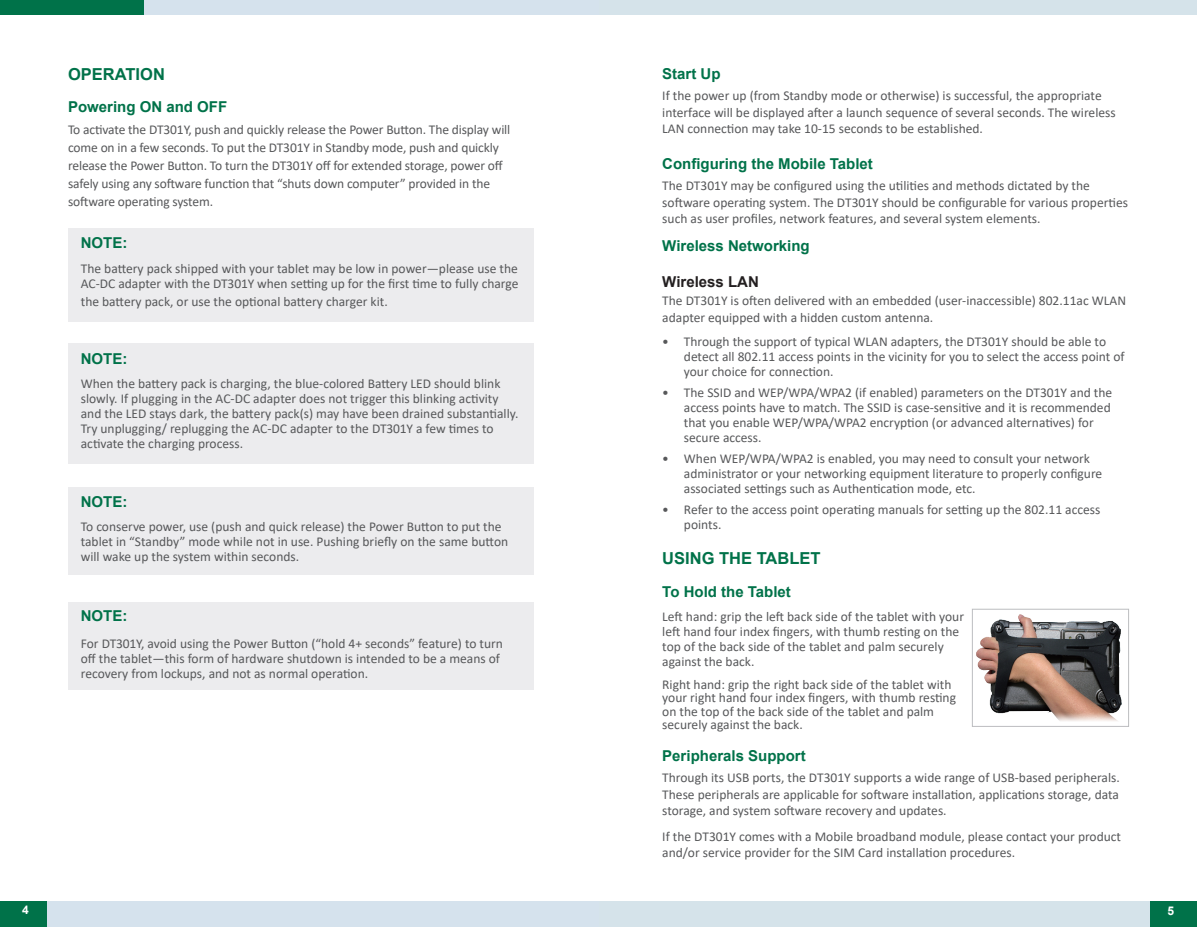
<style>
.page{position:relative;width:1197px;height:927px;background:#fff}
.page>*{position:absolute;margin:0;border:0;box-sizing:border-box;transform-origin:0 0}
.Header_1{font:700 16.5px "Arial";color:#007249}
.Header_2{font:700 15px "Arial";color:#007249}
.Header_1-2{font:700 15px "Arial";color:#007249}
.Header_4{font:700 15px "Arial";color:#231f20}
.t1{font:13.5px/15px "Calibri";color:#57585a}
.t2{font:700 12px "Arial";color:#fff}
</style>
<div class="page">
<div style="left:598px;top:0;width:599px;height:15px;background:#d5e3ea"></div>
<div style="left:598px;top:901px;width:552px;height:26px;background:#d5e3ea"></div>
<div style="left:1150px;top:901px;width:47px;height:26px;background:#007249"></div>
<div style="left:0;top:0;width:144px;height:15px;background:#007249"></div>
<div style="left:144px;top:0;width:454px;height:15px;background:#d5e2ed"></div>
<div style="left:47px;top:901px;width:551px;height:26px;background:#d5e2ed"></div>
<div style="left:0;top:901px;width:47px;height:26px;background:#007249"></div>
<div style="left:68px;top:228px;width:465px;height:93px;background:#ececee"></div>
<div style="left:68px;top:343px;width:465px;height:121px;background:#ececee"></div>
<div style="left:68px;top:487px;width:465px;height:87px;background:#ececee"></div>
<div style="left:68px;top:602px;width:465px;height:87px;background:#ececee"></div>
<img style="left:976px;top:614px;width:146px;height:107px">
<div style="left:972px;top:609px;width:156px;height:117px;border:1px solid #bcbdc0"></div>
<p class="Header_1" style="left:68px;top:63px;width:98px">OPERATION</p>
<p class="Header_2" style="left:68px;top:96px;width:161px">Powering ON and OFF</p>
<p class="t1" style="left:68px;top:120px;width:444px;line-height:18px">To activate the DT301Y, push and quickly release the Power Button. The display will come on in a few seconds. To put the DT301Y in Standby mode, push and quickly release the Power Button. To turn the DT301Y off for extended storage, power off safely using any software function that “shuts down computer” provided in the software operating system.</p>
<p class="Header_2" style="left:81px;top:233px;width:48px">NOTE:</p>
<p class="t1" style="left:81px;top:260px;width:439px">The battery pack shipped with your tablet may be low in power—please use the<br>AC-DC adapter with the DT301Y when setting up for the first time to fully charge</p>
<p class="t1" style="left:81px;top:293px;width:308px">the battery pack, or use the optional battery charger kit.</p>
<p class="Header_2" style="left:81px;top:348px;width:48px">NOTE:</p>
<p class="t1" style="left:81px;top:375px;width:439px">When the battery pack is charging, the blue-colored Battery LED should blink slowly. If plugging in the AC-DC adapter does not trigger this blinking activity and the LED stays dark, the battery pack(s) may have been drained substantially.<br>Try unplugging/ replugging the AC-DC adapter to the DT301Y a few times to activate the charging process.</p>
<p class="Header_2" style="left:81px;top:490px;width:48px">NOTE:</p>
<p class="t1" style="left:81px;top:518px;width:429px">To conserve power, use (push and quick release) the Power Button to put the tablet in “Standby” mode while not in use. Pushing briefly on the same button will wake up the system within seconds.</p>
<p class="Header_2" style="left:81px;top:605px;width:48px">NOTE:</p>
<p class="t1" style="left:81px;top:635px;width:424px">For DT301Y, avoid using the Power Button (“hold 4+ seconds” feature) to turn off the tablet—this form of hardware shutdown is intended to be a means of recovery from lockups, and not as normal operation.</p>
<p class="t2" style="left:22px;top:901px;width:8px">4</p>
<p class="Header_2" style="left:662px;top:63px;width:60px">Start Up</p>
<p class="t1" style="left:662px;top:87px;width:455px;line-height:16.5px">If the power up (from Standby mode or otherwise) is successful, the appropriate interface will be displayed after a launch sequence of several seconds. The wireless<br>LAN connection may take 10-15 seconds to be established.</p>
<p class="Header_2" style="left:662px;top:153px;width:212px">Configuring the Mobile Tablet</p>
<p class="t1" style="left:662px;top:177px;width:467px;line-height:16.5px">The DT301Y may be configured using the utilities and methods dictated by the software operating system. The DT301Y should be configurable for various properties such as user profiles, network features, and several system elements.</p>
<p class="Header_2" style="left:662px;top:235px;width:149px">Wireless Networking</p>
<p class="Header_4" style="left:662px;top:271px;width:98px">Wireless LAN</p>
<p class="t1" style="left:662px;top:292px;width:465px;line-height:16.5px">The DT301Y is often delivered with an embedded (user-inaccessible) 802.11ac WLAN adapter equipped with a hidden custom antenna.</p>
<p class="t1" style="left:684px;top:333px;width:442px;text-indent:-22px">• Through the support of typical WLAN adapters, the DT301Y should be able to detect all 802.11 access points in the vicinity for you to select the access point of your choice for connection.</p>
<p class="t1" style="left:684px;top:384px;width:430px;text-indent:-22px">• The SSID and WEP/WPA/WPA2 (if enabled) parameters on the DT301Y and the access points have to match. The SSID is case-sensitive and it is recommended that you enable WEP/WPA/WPA2 encryption (or advanced alternatives) for secure access.</p>
<p class="t1" style="left:684px;top:450px;width:420px;text-indent:-22px">• When WEP/WPA/WPA2 is enabled, you may need to consult your network administrator or your networking equipment literature to properly configure associated settings such as Authentication mode, etc.</p>
<p class="t1" style="left:684px;top:501px;width:418px;text-indent:-22px">• Refer to the access point operating manuals for setting up the 802.11 access points.</p>
<p class="Header_1" style="left:662px;top:546px;width:160px">USING THE TABLET</p>
<p class="Header_2" style="left:662px;top:581px;width:130px">To Hold the Tablet</p>
<p class="t1" style="left:662px;top:608px;width:303px">Left hand: grip the left back side of the tablet with your left hand four index fingers, with thumb resting on the top of the back side of the tablet and palm securely against the back.</p>
<p class="t1" style="left:662px;top:677px;width:295px;line-height:13.5px">Right hand: grip the right back side of the tablet with your right hand four index fingers, with thumb resting on the top of the back side of the tablet and palm securely against the back.</p>
<p class="Header_1-2" style="left:662px;top:745px;width:145px">Peripherals Support</p>
<p class="t1" style="left:662px;top:769px;width:459px;line-height:16.5px;text-align:justify">Through its USB ports, the DT301Y supports a wide range of USB-based peripherals.<br>These peripherals are applicable for software installation, applications storage, data storage, and system software recovery and updates.</p>
<p class="t1" style="left:662px;top:827px;width:460px;line-height:16.5px">If the DT301Y comes with a Mobile broadband module, please contact your product and/or service provider for the SIM Card installation procedures.</p>
<p class="t2" style="left:1167px;top:902px;width:8px">5</p>
</div>
